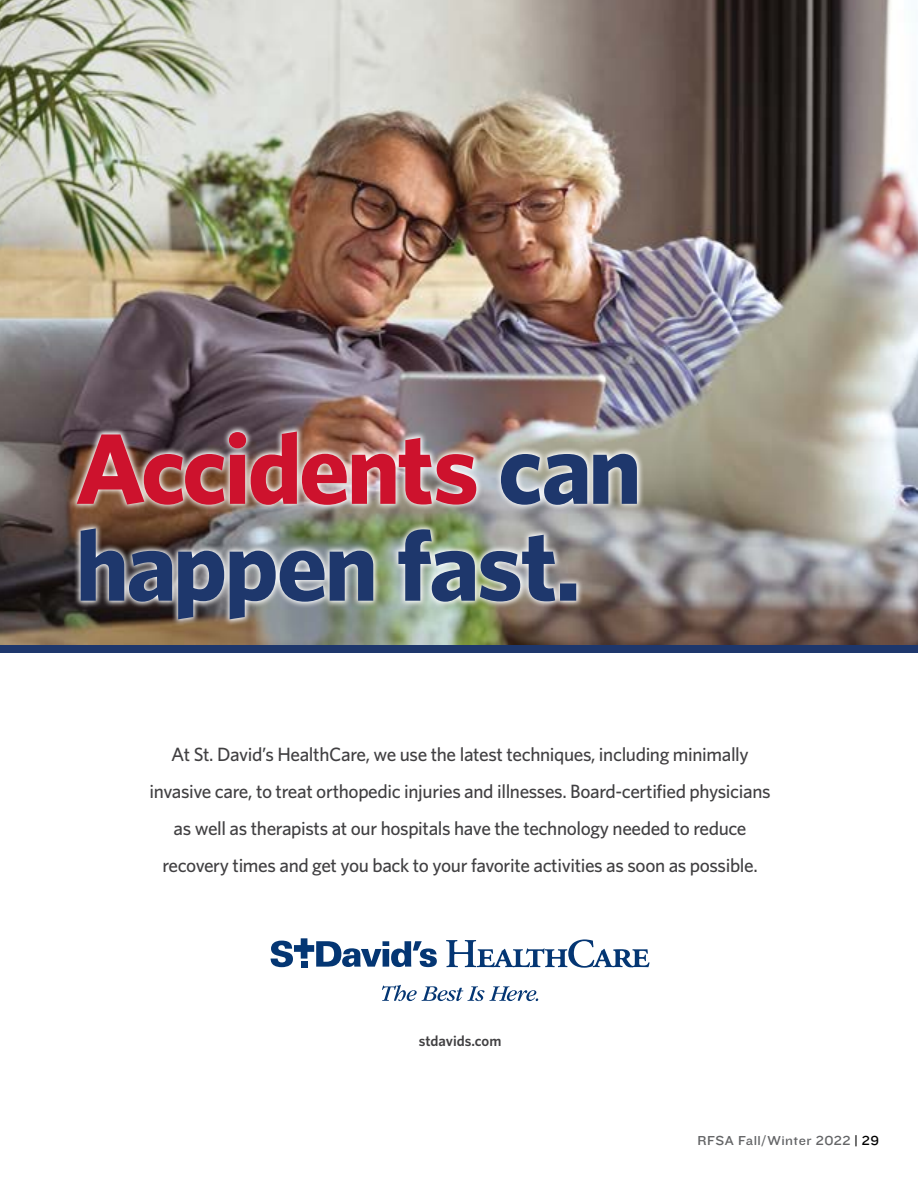
<style>
.page{position:relative;width:918px;height:1188px;background:#fff}
.page>*{position:absolute;margin:0;border:0;box-sizing:border-box;transform-origin:0 0}
.t1{font:500 19.2px/37px "Whitney HTF";letter-spacing:-.02em;color:#414042;text-align:center}
.t2{font:600 14.85px "Whitney HTF";color:#414042}
.t3{font:13.5px "Knockout 32 Junior Cruisewt";letter-spacing:.035em;color:#636466}
.s1{color:#000}
</style>
<div class="page">
<img style="left:0;top:0;width:918px;height:645px">
<div style="left:0;top:645px;width:918px;height:8px;background:#1e376c"></div>
<img style="left:70px;top:425px;width:574px;height:201px">
<img style="left:81px;top:528px;width:495px;height:91px">
<svg style="left:501px;top:454px;width:136px;height:51px;background:#5d6d8c"></svg>
<img style="left:77px;top:432px;width:399px;height:73px">
<div style="left:301px;top:961px;width:6px;height:7px;background:#043673"></div>
<svg style="left:271px;top:938px;width:166px;height:29px"></svg>
<svg style="left:446px;top:939px;width:204px;height:29px"></svg>
<svg style="left:382px;top:985px;width:156px;height:16px"></svg>
<svg style="left:0;top:0;width:8px;height:2px"></svg>
<svg style="left:912px;top:0;width:6px;height:2px"></svg>
<p class="t1" style="left:150px;top:736px;width:623px">At St. David’s HealthCare, we use the latest techniques, including minimally invasive care, to treat orthopedic injuries and illnesses. Board-certified physicians as well as therapists at our hospitals have the technology needed to reduce recovery times and get you back to your favorite activities as soon as possible.</p>
<p class="t2" style="left:419px;top:1032px;width:84px">stdavids.com</p>
<p class="t3" style="left:697px;top:1131px;width:183px">RFSA Fall/Winter 2022 <span class="s1">| 29</span></p>
</div>
